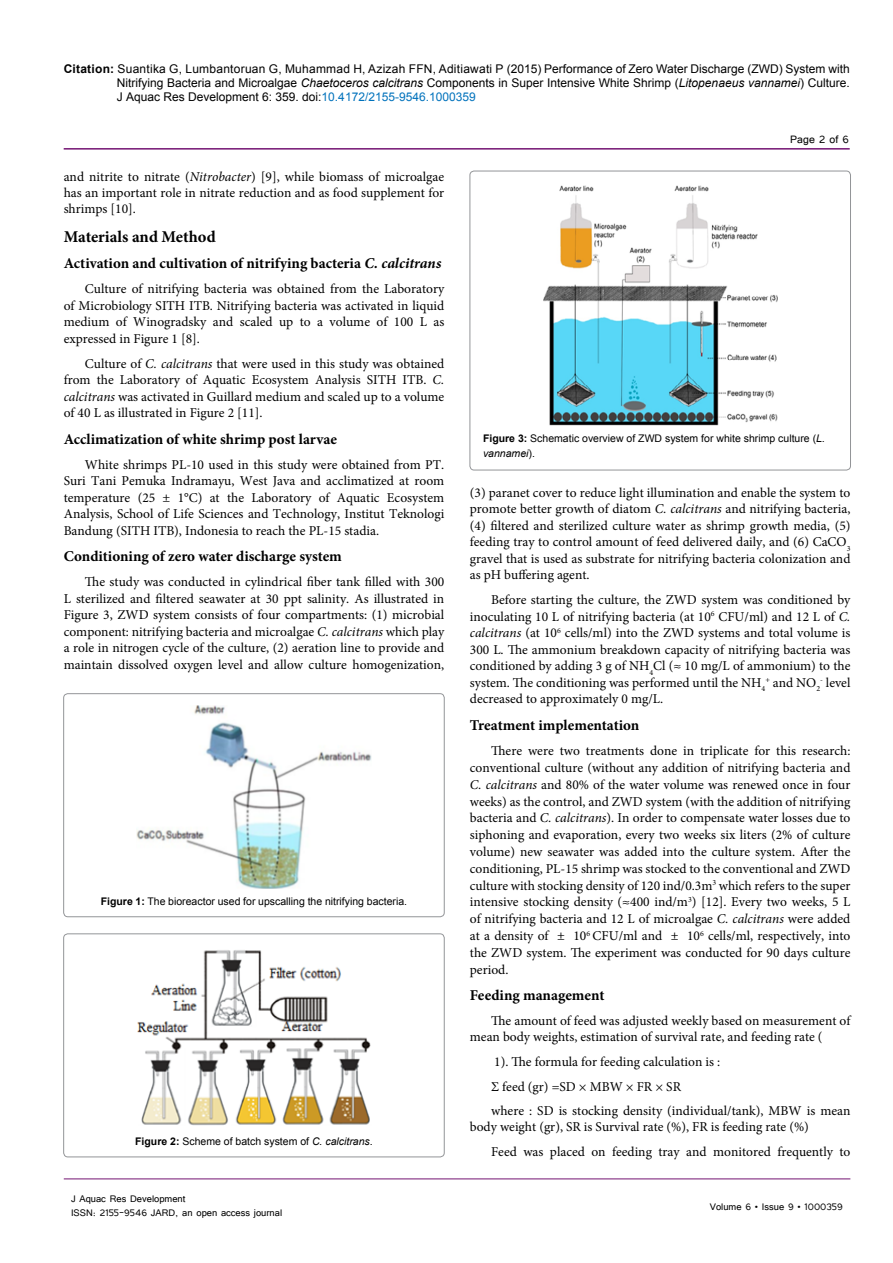
<style>
.page{position:relative;width:893px;height:1263px;background:#fff}
.page>*{position:absolute;margin:0;border:0;box-sizing:border-box;transform-origin:0 0}
.t1{font:700 16.5px "Minion Pro";color:#000}
.t2{font:700 15px "Minion Pro";color:#000}
.t3{font:13.5px/16.5px "Minion Pro";color:#000;text-align:justify}
.t4{font:13.5px "Tunga";color:#000}
.t5{font:12px/14.4px "Arial";color:#000;text-align:justify}
.t6{font:12px/14.4px "Tunga";color:#000}
.t7{font:10.5px/15.8px "Arial";color:#000}
.s1{font-weight:700}
.s2{font-style:italic}
.s3{color:#0072bc}
</style>
<div class="page">
<hr style="left:64px;top:148px;width:786px;height:2px;background:#741472">
<hr style="left:64px;top:1179px;width:786px;height:1px;background:#741472">
<div style="left:64px;top:694px;width:380px;height:223px;border:1px solid #939598;border-radius:4px"></div>
<img style="left:137px;top:705px;width:234px;height:184px">
<div style="left:64px;top:934px;width:380px;height:223px;border:1px solid #939598;border-radius:4px"></div>
<img style="left:137px;top:950px;width:234px;height:176px">
<div style="left:470px;top:171px;width:380px;height:299px;border:1px solid #939598;border-radius:4px"></div>
<img style="left:543px;top:185px;width:234px;height:240px">
<p class="t5" style="left:117px;top:61px;width:734px;text-indent:-53px"><span class="s1">Citation:</span> Suantika G, Lumbantoruan G, Muhammad H, Azizah FFN, Aditiawati P (2015) Performance of Zero Water Discharge (ZWD) System with Nitrifying Bacteria and Microalgae <span class="s2">Chaetoceros calcitrans</span> Components in Super Intensive White Shrimp (<span class="s2">Litopenaeus vannamei</span>) Culture.<br>J Aquac Res Development 6: 359. doi:<span class="s3">10.4172/2155-9546.1000359</span></p>
<p class="t4" style="left:790px;top:131px;width:60px">Page 2 of 6</p>
<p class="t3" style="left:64px;top:168px;width:382px">and nitrite to nitrate (<span class="s2">Nitrobacter</span>) [9], while biomass of microalgae has an important role in nitrate reduction and as food supplement for shrimps [10].</p>
<p class="t1" style="left:64px;top:225px;width:154px">Materials and Method</p>
<p class="t2" style="left:64px;top:253px;width:379px">Activation and cultivation of nitrifying bacteria <span class="s2">C. calcitrans</span></p>
<p class="t3" style="left:64px;top:280px;width:382px;text-indent:21px">Culture of nitrifying bacteria was obtained from the Laboratory of Microbiology SITH ITB. Nitrifying bacteria was activated in liquid medium of Winogradsky and scaled up to a volume of 100 L as expressed in Figure 1 [8].</p>
<p class="t3" style="left:64px;top:355px;width:382px;text-indent:21px">Culture of <span class="s2">C. calcitrans</span> that were used in this study was obtained from the Laboratory of Aquatic Ecosystem Analysis SITH ITB. <span class="s2">C. calcitrans</span> was activated in Guillard medium and scaled up to a volume of 40 L as illustrated in Figure 2 [11].</p>
<p class="t2" style="left:64px;top:428px;width:275px">Acclimatization of white shrimp post larvae</p>
<p class="t3" style="left:64px;top:456px;width:382px;text-indent:21px">White shrimps PL-10 used in this study were obtained from PT.<br>Suri Tani Pemuka Indramayu, West Java and acclimatized at room temperature (25 ± 1°C) at the Laboratory of Aquatic Ecosystem Analysis, School of Life Sciences and Technology, Institut Teknologi Bandung (SITH ITB), Indonesia to reach the PL-15 stadia.</p>
<p class="t2" style="left:64px;top:546px;width:280px">Conditioning of zero water discharge system</p>
<p class="t3" style="left:64px;top:574px;width:382px;text-indent:21px">The study was conducted in cylindrical fiber tank filled with 300<br>L sterilized and filtered seawater at 30 ppt salinity. As illustrated in Figure 3, ZWD system consists of four compartments: (1) microbial component: nitrifying bacteria and microalgae <span class="s2">C. calcitrans</span> which play a role in nitrogen cycle of the culture, (2) aeration line to provide and maintain dissolved oxygen level and allow culture homogenization,</p>
<p class="t7" style="left:101px;top:893px;width:308px"><span class="s1">Figure 1:</span> The bioreactor used for upscalling the nitrifying bacteria.</p>
<p class="t7" style="left:135px;top:1133px;width:239px"><span class="s1">Figure 2:</span> Scheme of batch system of <span class="s2">C. calcitrans</span>.</p>
<p class="t6" style="left:71px;top:1190px;width:213px">J Aquac Res Development<br>ISSN: 2155-9546 JARD, an open access journal</p>
<p class="t7" style="left:483px;top:430px;width:343px"><span class="s1">Figure 3:</span> Schematic overview of ZWD system for white shrimp culture (<span class="s2">L. vannamei</span>).</p>
<p class="t3" style="left:470px;top:484px;width:382px">(3) paranet cover to reduce light illumination and enable the system to promote better growth of diatom <span class="s2">C. calcitrans</span> and nitrifying bacteria, (4) filtered and sterilized culture water as shrimp growth media, (5) feeding tray to control amount of feed delivered daily, and (6) CaCO<sub>3 </sub>gravel that is used as substrate for nitrifying bacteria colonization and as pH buffering agent.</p>
<p class="t3" style="left:470px;top:592px;width:382px;text-indent:21px">Before starting the culture, the ZWD system was conditioned by inoculating 10 L of nitrifying bacteria (at 10<sup>6</sup> CFU/ml) and 12 L of <span class="s2">C. calcitrans</span> (at 10<sup>6</sup> cells/ml) into the ZWD systems and total volume is 300 L. The ammonium breakdown capacity of nitrifying bacteria was conditioned by adding 3 g of NH<sub>4</sub>Cl (≈ 10 mg/L of ammonium) to the system. The conditioning was performed until the NH<sub>4</sub><sup>+</sup> and NO<sub>2</sub><sup>-</sup> level decreased to approximately 0 mg/L.</p>
<p class="t2" style="left:470px;top:714px;width:171px">Treatment implementation</p>
<p class="t3" style="left:470px;top:743px;width:382px;text-indent:21px">There were two treatments done in triplicate for this research: conventional culture (without any addition of nitrifying bacteria and <span class="s2">C. calcitrans</span> and 80% of the water volume was renewed once in four weeks) as the control, and ZWD system (with the addition of nitrifying bacteria and <span class="s2">C. calcitrans</span>). In order to compensate water losses due to siphoning and evaporation, every two weeks six liters (2% of culture volume) new seawater was added into the culture system. After the conditioning, PL-15 shrimp was stocked to the conventional and ZWD culture with stocking density of 120 ind/0.3m<sup>3</sup> which refers to the super intensive stocking density (≈400 ind/m<sup>3</sup>) [12]. Every two weeks, 5 L of nitrifying bacteria and 12 L of microalgae <span class="s2">C. calcitrans</span> were added at a density of ± 10<sup>6</sup> CFU/ml and ± 10<sup>6</sup> cells/ml, respectively, into the ZWD system. The experiment was conducted for 90 days culture period.</p>
<p class="t2" style="left:470px;top:985px;width:136px">Feeding management</p>
<p class="t3" style="left:470px;top:1012px;width:382px;text-indent:21px">The amount of feed was adjusted weekly based on measurement of mean body weights, estimation of survival rate, and feeding rate (</p>
<p class="t3" style="left:491px;top:1049px;width:361px;line-height:24.8px;text-align:left">1). The formula for feeding calculation is :<br>Σ feed (gr) =SD × MBW × FR × SR<br>where : SD is stocking density (individual/tank), MBW is mean</p>
<p class="t3" style="left:491px;top:1115px;width:361px;line-height:24.8px;text-indent:-21px">body weight (gr), SR is Survival rate (%), FR is feeding rate (%)<br>Feed was placed on feeding tray and monitored frequently to</p>
<p class="t6" style="left:710px;top:1199px;width:135px">Volume 6 • Issue 9 • 1000359</p>
</div>
